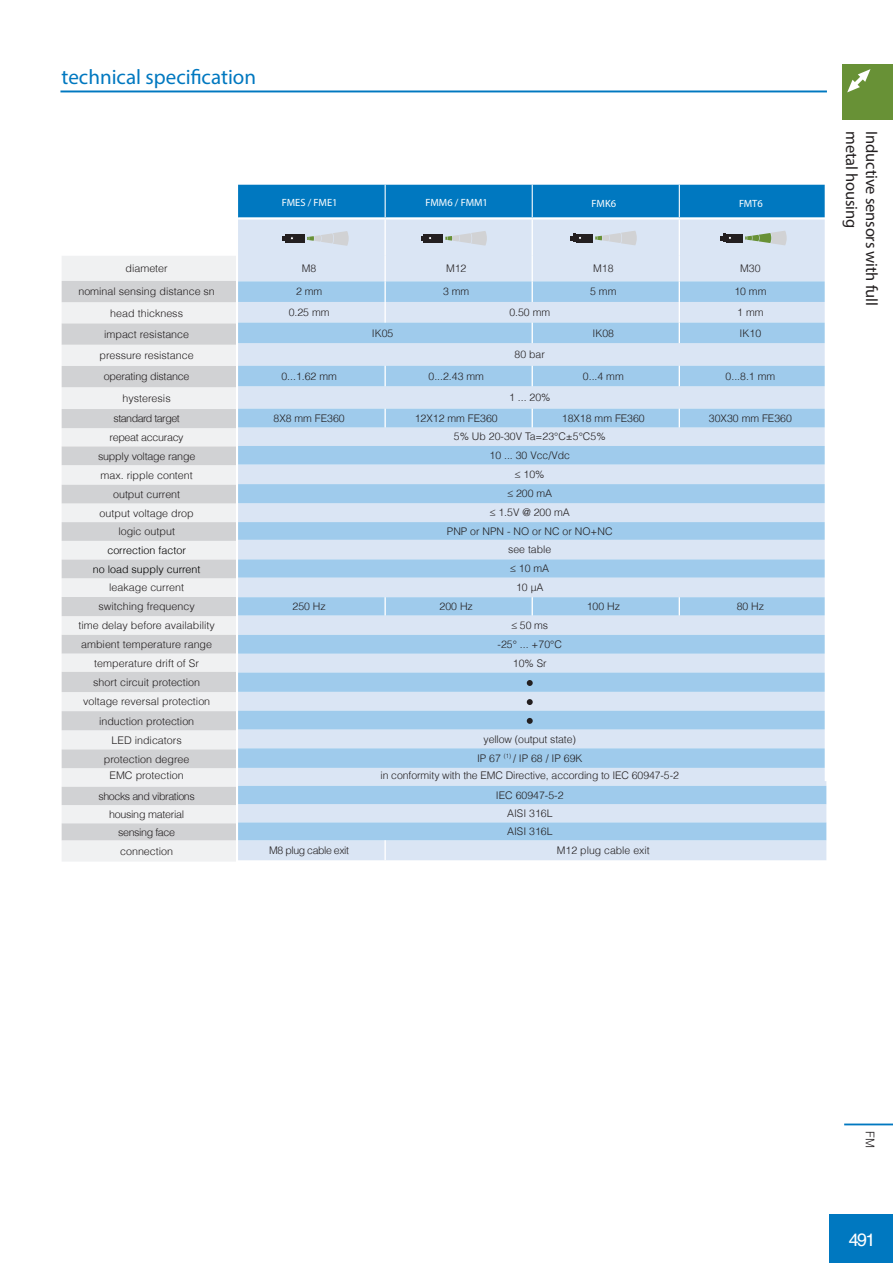
<style>
.page{position:relative;width:893px;height:1263px;background:#fff}
.page>*{position:absolute;margin:0;border:0;box-sizing:border-box;transform-origin:0 0}
.t1{font:21px "Myriad Pro";color:#0078c0}
.t2{font:18px "Helvetica";color:#fff}
.t3{font:16.5px "Myriad Pro";letter-spacing:-.01em;color:#231f20}
.t4{font:300 12px "Helvetica";color:#231f20}
.t5{font:300 10.5px/18.9px "Helvetica";color:#231f20;text-align:center}
.t6{font:300 10.5px/20.5px "Helvetica";letter-spacing:-.04em;color:#231f20;text-align:center}
.t7{font:300 10.5px/18.8px "Helvetica";color:#000;text-align:center}
.t8{font:10.5px "Myriad Pro";color:#fff}
.t9{font:300 10.5px/17.7px "Helvetica";letter-spacing:-.025em;color:#231f20;text-align:center}
</style>
<div class="page">
<hr style="left:60px;top:90px;width:767px;height:2px;background:#0078c0">
<div style="left:238px;top:185px;width:587px;height:32px;background:#0078c0"></div>
<div style="left:238px;top:219px;width:588px;height:641px;background:#dae5f4"></div>
<svg style="left:238px;top:281px;width:588px;height:559px"></svg>
<hr style="left:385px;top:185px;width:1px;height:32px;background:#fff">
<hr style="left:532px;top:185px;width:1px;height:32px;background:#fff">
<hr style="left:679px;top:185px;width:1px;height:32px;background:#fff">
<hr style="left:384px;top:256px;width:2px;height:25px;background:#fff">
<hr style="left:384px;top:281px;width:2px;height:21px;background:#fff">
<svg style="left:532px;top:256px;width:1px;height:46px"></svg>
<hr style="left:384px;top:302px;width:2px;height:21px;background:#fff">
<svg style="left:532px;top:323px;width:1px;height:20px"></svg>
<svg style="left:679px;top:256px;width:1px;height:87px"></svg>
<hr style="left:384px;top:366px;width:2px;height:20px;background:#fff">
<svg style="left:532px;top:366px;width:1px;height:20px"></svg>
<svg style="left:679px;top:366px;width:1px;height:20px"></svg>
<svg style="left:384px;top:409px;width:2px;height:18px"></svg>
<svg style="left:532px;top:409px;width:1px;height:18px"></svg>
<svg style="left:679px;top:409px;width:1px;height:18px"></svg>
<svg style="left:384px;top:597px;width:2px;height:18px"></svg>
<svg style="left:532px;top:597px;width:1px;height:18px"></svg>
<svg style="left:679px;top:597px;width:1px;height:18px"></svg>
<hr style="left:384px;top:840px;width:2px;height:20px;background:#fff">
<hr style="left:384px;top:219px;width:2px;height:37px;background:#fff">
<hr style="left:532px;top:219px;width:1px;height:37px;background:#fff">
<hr style="left:679px;top:219px;width:1px;height:37px;background:#fff">
<svg style="left:527px;top:680px;width:6px;height:6px"></svg>
<svg style="left:527px;top:699px;width:6px;height:6px"></svg>
<svg style="left:527px;top:718px;width:6px;height:6px"></svg>
<div style="left:62px;top:256px;width:174px;height:605px;background:#f0f1f2"></div>
<svg style="left:62px;top:281px;width:174px;height:559px;fill:#d6d7d9"></svg>
<div style="left:842px;top:64px;width:51px;height:55px;background:#689136"></div>
<svg style="left:847px;top:69px;width:23px;height:23px"></svg>
<div style="left:829px;top:1214px;width:64px;height:49px;background:#0078c0"></div>
<hr style="left:844px;top:1123px;width:49px;height:2px;background:#0078c0">
<svg style="left:307px;top:231px;width:42px;height:15px"></svg>
<div style="left:289px;top:234px;width:16px;height:9px;background:#231f20"></div>
<svg style="left:282px;top:234px;width:11px;height:9px"></svg>
<hr style="left:825px;top:160px;width:4px;height:621px;background:#fff">
<svg style="left:745px;top:231px;width:42px;height:14px"></svg>
<div style="left:726px;top:234px;width:17px;height:8px;background:#231f20"></div>
<svg style="left:720px;top:234px;width:11px;height:8px"></svg>
<svg style="left:445px;top:231px;width:42px;height:15px"></svg>
<div style="left:427px;top:234px;width:16px;height:9px;background:#231f20"></div>
<svg style="left:421px;top:234px;width:11px;height:8px"></svg>
<svg style="left:595px;top:231px;width:42px;height:14px"></svg>
<div style="left:577px;top:234px;width:16px;height:8px;background:#231f20"></div>
<svg style="left:570px;top:234px;width:11px;height:8px"></svg>
<h1 class="t1" style="left:62px;top:64px;width:196px">technical specification</h1>
<p class="t5" style="left:126px;top:259px;width:44px">diameter</p>
<p class="t5" style="left:78px;top:281px;width:138px;line-height:21.3px">nominal sensing distance sn head thickness<br>impact resistance<br>pressure resistance operating distance<br>hysteresis</p>
<p class="t5" style="left:98px;top:409px;width:99px">standard target repeat accuracy supply voltage range max. ripple content output current output voltage drop logic output</p>
<p class="t7" style="left:93px;top:541px;width:109px">correction factor<br>no load supply current</p>
<p class="t5" style="left:78px;top:578px;width:138px">leakage current<br>switching frequency<br>time delay before availability ambient temperature range temperature drift of Sr<br>short circuit protection voltage reversal protection induction protection<br>LED indicators<br>protection degree</p>
<p class="t6" style="left:98px;top:765px;width:98px">EMC protection shocks and vibrations</p>
<p class="t9" style="left:109px;top:805px;width:77px">housing material sensing face</p>
<p class="t5" style="left:120px;top:841px;width:55px">connection</p>
<p class="t8" style="left:282px;top:195px;width:57px">FMES / FME1</p>
<p class="t8" style="left:426px;top:195px;width:64px">FMM6 / FMM1</p>
<p class="t8" style="left:592px;top:197px;width:26px">FMK6</p>
<p class="t8" style="left:739px;top:197px;width:25px">FMT6</p>
<p class="t5" style="left:302px;top:259px;width:16px">M8</p>
<p class="t5" style="left:446px;top:259px;width:22px">M12</p>
<p class="t5" style="left:593px;top:259px;width:22px">M18</p>
<p class="t5" style="left:740px;top:259px;width:22px">M30</p>
<p class="t5" style="left:296px;top:282px;width:28px">2 mm</p>
<p class="t5" style="left:443px;top:282px;width:28px">3 mm</p>
<p class="t5" style="left:590px;top:282px;width:28px">5 mm</p>
<p class="t5" style="left:734px;top:282px;width:34px">10 mm</p>
<p class="t5" style="left:289px;top:303px;width:42px">0.25 mm</p>
<p class="t5" style="left:509px;top:303px;width:42px">0.50 mm</p>
<p class="t5" style="left:737px;top:303px;width:28px">1 mm</p>
<p class="t5" style="left:372px;top:323px;width:23px">IK05</p>
<p class="t5" style="left:592px;top:323px;width:23px">IK08</p>
<p class="t5" style="left:740px;top:323px;width:23px">IK10</p>
<p class="t5" style="left:515px;top:345px;width:32px">80 bar</p>
<p class="t5" style="left:281px;top:366px;width:57px">0...1.62 mm</p>
<p class="t5" style="left:428px;top:366px;width:57px">0...2.43 mm</p>
<p class="t5" style="left:583px;top:366px;width:42px">0...4 mm</p>
<p class="t5" style="left:726px;top:366px;width:51px">0...8.1 mm</p>
<p class="t5" style="left:509px;top:388px;width:43px">1 ... 20%</p>
<p class="t5" style="left:274px;top:409px;width:73px">8X8 mm FE360</p>
<p class="t5" style="left:415px;top:409px;width:84px">12X12 mm FE360</p>
<p class="t5" style="left:562px;top:409px;width:84px">18X18 mm FE360</p>
<p class="t5" style="left:709px;top:409px;width:84px">30X30 mm FE360</p>
<p class="t5" style="left:447px;top:427px;width:167px">5% Ub 20-30V Ta=23°C±5°C5%<br>10 ... 30 Vcc/Vdc<br>≤ 10%<br>≤ 200 mA<br>≤ 1.5V @ 200 mA<br>PNP or NPN - NO or NC or NO+NC see table<br>≤ 10 mA<br>10 µA</p>
<p class="t5" style="left:293px;top:597px;width:35px">250 Hz</p>
<p class="t5" style="left:440px;top:597px;width:35px">200 Hz</p>
<p class="t5" style="left:587px;top:597px;width:35px">100 Hz</p>
<p class="t5" style="left:737px;top:597px;width:29px">80 Hz</p>
<p class="t5" style="left:498px;top:616px;width:66px">≤ 50 ms<br>-25° ... +70°C<br>10% Sr</p>
<p class="t5" style="left:477px;top:729px;width:107px">yellow (output state)<br>IP 67 <sup>(1)</sup> / IP 68 / IP 69K</p>
<p class="t5" style="left:381px;top:764px;width:300px;line-height:20.2px">in conformity with the EMC Directive, according to IEC 60947-5-2<br>IEC 60947-5-2</p>
<p class="t5" style="left:507px;top:804px;width:47px;line-height:18px;text-align:left">AISI 316L<br>AISI 316L</p>
<p class="t6" style="left:269px;top:840px;width:81px">M8 plug cable exit</p>
<p class="t5" style="left:557px;top:841px;width:94px">M12 plug cable exit</p>
<h3 class="t3" style="left:862px;top:131px;width:98px;rotate:90deg">metal housing</h3>
<h3 class="t3" style="left:882px;top:131px;width:176px;rotate:90deg">Inductive sensors with full</h3>
<p class="t4" style="left:878px;top:1131px;width:18px;rotate:90deg">FM</p>
<h2 class="t2" style="left:849px;top:1225px;width:28px">491</h2>
</div>
